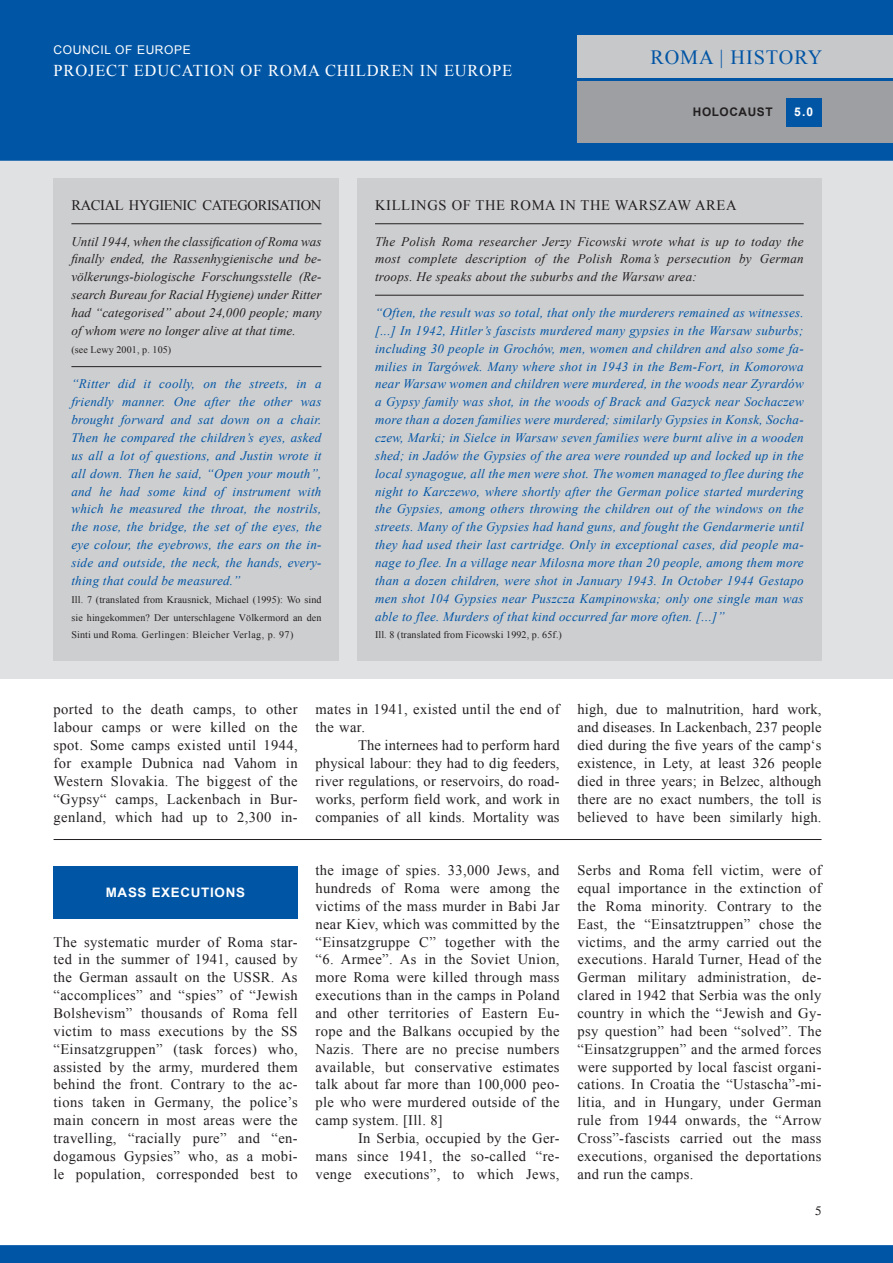
<style>
.page{position:relative;width:893px;height:1263px;background:#fff}
.page>*{position:absolute;margin:0;border:0;box-sizing:border-box;transform-origin:0 0}
.t1{font:20.25px "Times New Roman";letter-spacing:.045em;color:#0155a5}
.t2{font:16.5px "Times New Roman";letter-spacing:.05em;color:#fff}
.t3{font:14.55px/17.9px "Times New Roman";letter-spacing:.025em;color:#231f20;text-align:justify}
.t4{font:14.55px "Times New Roman";letter-spacing:.045em;color:#231f20}
.t5{font:14.55px "Times New Roman";letter-spacing:-.025em;color:#231f20}
.t6{font:italic 13.05px/17.9px "Times New Roman";letter-spacing:.02em;color:#0155a5;text-align:justify}
.t7{font:italic 13.05px/17.9px "Times New Roman";letter-spacing:.005em;color:#231f20;text-align:justify}
.t8{font:700 13.05px "Arial";letter-spacing:.05em;color:#fff}
.t9{font:12px "Arial";letter-spacing:.05em;color:#fff}
.t10{font:700 12px "Arial";color:#fff}
.t11{font:700 11.85px "Arial";letter-spacing:.05em;color:#231f20}
.t12{font:10.05px/17.9px "Times New Roman";letter-spacing:.01em;color:#231f20;text-align:justify}
</style>
<div class="page">
<div style="left:0;top:151px;width:893px;height:528px;background:#e0e1e3"></div>
<div style="left:0;top:0;width:893px;height:161px;background:#0155a5"></div>
<div style="left:577px;top:81px;width:316px;height:62px;background:#9d9fa2"></div>
<div style="left:577px;top:36px;width:316px;height:42px;background:#c7c8ca"></div>
<div style="left:786px;top:98px;width:35px;height:28px;background:#0155a5"></div>
<div style="left:0;top:1245px;width:893px;height:18px;background:#0155a5"></div>
<div style="left:54px;top:179px;width:285px;height:482px;background:#cdced0"></div>
<hr style="left:71px;top:223px;width:250px;height:1px;background:#231f20">
<hr style="left:71px;top:366px;width:250px;height:1px;background:#231f20">
<div style="left:357px;top:179px;width:464px;height:482px;background:#cdced0"></div>
<hr style="left:375px;top:223px;width:429px;height:1px;background:#231f20">
<hr style="left:375px;top:295px;width:429px;height:1px;background:#231f20">
<div style="left:53px;top:866px;width:244px;height:53px;background:#0155a5"></div>
<hr style="left:54px;top:839px;width:767px;height:1px;background:#231f20">
<p class="t9" style="left:54px;top:42px;width:137px">COUNCIL OF EUROPE</p>
<p class="t2" style="left:54px;top:59px;width:460px">Project Education of Roma Children in Europe</p>
<h1 class="t1" style="left:650px;top:44px;width:173px">Roma | History</h1>
<p class="t10" style="left:794px;top:104px;width:21px">5.0</p>
<p class="t11" style="left:693px;top:104px;width:81px">HOLOCAUST</p>
<p class="t5" style="left:71px;top:195px;width:251px">Racial hygienic categoriSation</p>
<p class="t7" style="left:71px;top:232px;width:252px">Until 1944, when the classification of Roma was finally ended, the Rassenhygienische und be&shy;völkerungs-biologische Forschungsstelle (Re&shy;search Bureau for Racial Hygiene) under Ritter had “categorised” about 24,000 people; many of whom were no longer alive at that time.</p>
<p class="t12" style="left:71px;top:340px;width:101px">(see Lewy 2001, p. 105)</p>
<p class="t6" style="left:71px;top:375px;width:252px">“Ritter did it coolly, on the streets, in a friendly manner. One after the other was brought forward and sat down on a chair.<br>Then he compared the children’s eyes, asked us all a lot of questions, and Justin wrote it all down. Then he said, “Open your mouth”, and he had some kind of instrument with which he measured the throat, the nostrils, the nose, the bridge, the set of the eyes, the eye colour, the eyebrows, the ears on the in&shy;side and outside, the neck, the hands, every&shy;thing that could be measured.”</p>
<p class="t12" style="left:71px;top:590px;width:252px">Ill. 7 (translated from Krausnick, Michael (1995): Wo sind sie hingekommen? Der unterschlagene Völkermord an den Sinti und Roma. Gerlingen: Bleicher Verlag, p. 97)</p>
<p class="t4" style="left:375px;top:195px;width:112px">Killing s of THE</p>
<p class="t4" style="left:510px;top:195px;width:228px">Roma in the Warszaw area</p>
<p class="t7" style="left:375px;top:232px;width:430px">The Polish Roma researcher Jerzy Ficowski wrote what is up to today the most complete description of the Polish Roma’s persecution by German troops. He speaks about the suburbs and the Warsaw area:</p>
<p class="t6" style="left:375px;top:303px;width:430px">“Often, the result was so total, that only the murderers remained as witnesses. [...] In 1942, Hitler’s fascists murdered many gypsies in the Warsaw suburbs; including 30 people in Grochów, men, women and children and also some fa&shy;milies in Targówek. Many where shot in 1943 in the Bem-Fort, in Komorowa near Warsaw women and children were murdered, in the woods near Zyrardów a Gypsy family was shot, in the woods of Brack and Gazyck near Sochaczew more than a dozen families were murdered; similarly Gypsies in Konsk, Socha&shy;czew, Marki; in Sielce in Warsaw seven families were burnt alive in a wooden shed; in Jadów the Gypsies of the area were rounded up and locked up in the local synagogue, all the men were shot. The women managed to flee during the night to Karczewo, where shortly after the German police started murdering the Gypsies, among others throwing the children out of the windows on the streets. Many of the Gypsies had hand guns, and fought the Gendarmerie until they had used their last cartridge. Only in exceptional cases, did people ma&shy;nage to flee. In a village near Milosna more than 20 people, among them more than a dozen children, were shot in January 1943. In October 1944 Gestapo men shot 104 Gypsies near Puszcza Kampinowska; only one single man was able to flee. Murders of that kind occurred far more often. [...]”</p>
<p class="t12" style="left:375px;top:626px;width:188px">Ill. 8 (translated from Ficowski 1992, p. 65f.)</p>
<p class="t3" style="left:54px;top:700px;width:246px">ported to the death camps, to other labour camps or were killed on the spot. Some camps existed until 1944, for example Dubnica nad Vahom in Western Slovakia. The biggest of the “Gypsy“ camps, Lackenbach in Bur&shy;genland, which had up to 2,300 in-</p>
<p class="t3" style="left:315px;top:700px;width:247px">mates in 1941, existed until the end of the war.</p>
<p class="t3" style="left:315px;top:736px;width:246px;text-indent:43px">The internees had to perform hard physical labour: they had to dig feeders, river regulations, or reservoirs, do road&shy;works, perform field work, and work in companies of all kinds. Mortality was</p>
<p class="t8" style="left:106px;top:884px;width:141px">MASS EXECUTIONS</p>
<p class="t3" style="left:54px;top:932px;width:246px">The systematic murder of Roma star&shy;ted in the summer of 1941, caused by the German assault on the USSR</p>
<p class="t3" style="left:54px;top:968px;width:246px;text-align:left;text-indent:217px">. As “accomplices” and “spies” of “Jewish Bolshevism” thousands of Roma fell victim to mass executions by the SS “Einsatzgruppen” (task forces) who, assisted by the army, murdered them behind the front. Contrary to the ac&shy;tions taken in Germany, the police’s main concern in most areas were the travelling, “racially pure” and “en&shy;dogamous Gypsies” who, as a mobi&shy;le population, corresponded best to</p>
<p class="t3" style="left:315px;top:861px;width:246px">the image of spies. 33,000 Jews, and hundreds of Roma were among the victims of the mass murder in Babi Jar near Kiev, which was committed by the “Einsatzgruppe C” together with the “6. Armee”. As in the Soviet Union, more Roma were killed through mass executions than in the camps in Poland and other territories of Eastern Eu&shy;rope and the Balkans occupied by the Nazis. There are no precise numbers available, but conservative estimates talk about far more than 100,000 peo&shy;ple who were murdered outside of the camp system. [Ill. 8]</p>
<p class="t3" style="left:315px;top:1129px;width:246px;text-indent:43px">In Serbia, occupied by the Ger&shy;mans since 1941, the so-called “re&shy;venge executions”, to which Jews,</p>
<p class="t3" style="left:577px;top:700px;width:246px">high, due to malnutrition, hard work, and diseases. In Lackenbach, 237 people died during the five years of the camp‘s existence, in Lety, at least 326 people died in three years; in Belzec, although there are no exact numbers, the toll is believed to have been similarly high.</p>
<p class="t3" style="left:577px;top:861px;width:247px">Serbs and Roma fell victim, were of equal importance in the extinction of the Roma minority. Contrary to the East, the “Einsatztruppen” chose the victims, and the army carried out the executions. Harald Turner, Head of the German military administration, de&shy;clared in 1942 that Serbia was the only country in which the “Jewish and Gy&shy;psy question” had been “solved”. The “Einsatzgruppen” and the armed forces were supported by local fascist organi&shy;cations. In Croatia the “Ustascha”-mi&shy;litia, and in Hungary, under German rule from 1944 onwards, the “Arrow Cross”-fascists carried out the mass executions, organised the deportations and run the camps.</p>
</div>
